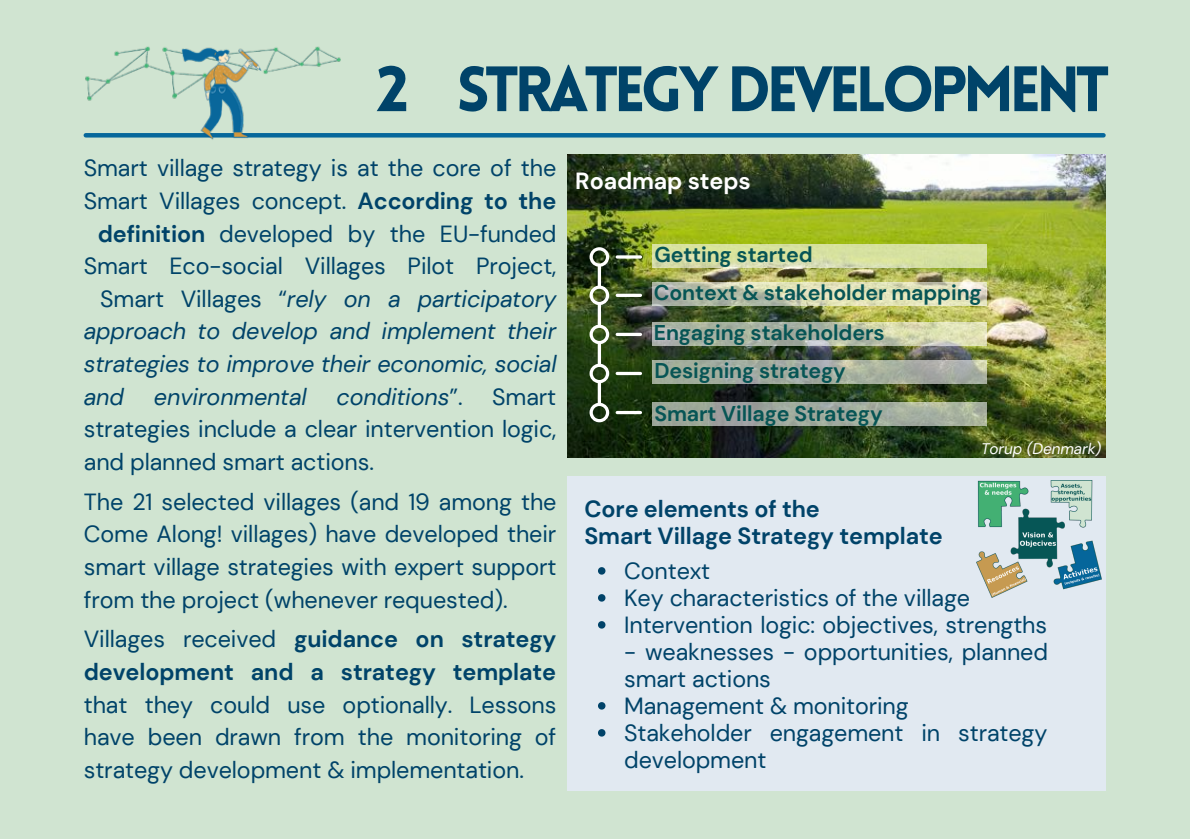
<style>
.page{position:relative;width:1190px;height:839px;background:#fff}
.page>*{position:absolute;margin:0;border:0;box-sizing:border-box;transform-origin:0 0}
.t1{font:900 62.6px "Lovelo";letter-spacing:-.075em;color:#004369}
.t2{font:23.4px/32.6px "DM Sans";letter-spacing:-.005em;color:#004369;text-align:justify}
.t3{font:italic 23.4px "DM Sans";letter-spacing:-.005em;color:#004369}
.t4{font:700 23.4px/32.6px "DM Sans";letter-spacing:-.005em;color:#004369}
.t5{font:700 23.4px "DM Sans";letter-spacing:-.005em;color:#fff}
.t6{font:700 21.4px/38.8px "DM Sans";letter-spacing:-.005em;color:#075555}
.t7{font:italic 15.4px "DM Sans";letter-spacing:-.005em;color:#fff}
.s1{font-weight:700}
.s2{font-style:normal}
.s3{font-weight:400}
</style>
<div class="page">
<div style="left:0;top:0;width:1190px;height:838px;background:#d0e4d1"></div>
<hr style="left:86px;top:133px;width:1017px;height:4px;background:#06679b">
<img style="left:83px;top:46px;width:293px;height:94px">
<img style="left:567px;top:155px;width:538px;height:303px">
<div style="left:567px;top:476px;width:538px;height:314px;background:#e1e9f1"></div>
<img style="left:977px;top:480px;width:124px;height:117px">
<svg style="left:598px;top:567px;width:7px;height:7px"></svg>
<svg style="left:598px;top:594px;width:7px;height:7px"></svg>
<svg style="left:598px;top:621px;width:7px;height:7px"></svg>
<svg style="left:598px;top:702px;width:7px;height:7px"></svg>
<svg style="left:598px;top:729px;width:7px;height:7px"></svg>
<svg style="left:590px;top:247px;width:52px;height:175px;background:#4e613d"></svg>
<svg style="left:652px;top:402px;width:334px;height:24px;background:#a1aa9d"></svg>
<svg style="left:652px;top:360px;width:334px;height:23px;background:#a5ada1"></svg>
<svg style="left:652px;top:322px;width:334px;height:23px;background:#b9c0a9"></svg>
<svg style="left:652px;top:282px;width:334px;height:23px;background:#d0d2b4"></svg>
<svg style="left:652px;top:244px;width:334px;height:23px;background:#d6e0a2"></svg>
<h1 class="t1" style="left:376px;top:64px;width:735px">2 STRATEGY DEVELOPMENT</h1>
<p class="t2" style="left:84px;top:152px;width:474px">Smart village strategy is at the core of the</p>
<p class="t2" style="left:84px;top:184px;width:474px">Smart Villages concept. <span class="s1">According to the</span></p>
<p class="t2" style="left:98px;top:217px;width:460px"><span class="s1">definition</span> developed by the EU-funded</p>
<p class="t2" style="left:84px;top:250px;width:474px">Smart Eco-social Villages Pilot Project,</p>
<p class="t3" style="left:100px;top:283px;width:458px"><span class="s2">Smart Villages “</span>rely on a participatory</p>
<p class="t3" style="left:84px;top:316px;width:474px">approach to develop and implement their</p>
<p class="t3" style="left:84px;top:349px;width:474px">strategies to improve their economic, social</p>
<p class="t3" style="left:84px;top:381px;width:42px">and</p>
<p class="t3" style="left:154px;top:381px;width:154px">environmental</p>
<p class="t3" style="left:337px;top:381px;width:127px">conditions<span class="s2">”.</span></p>
<p class="t2" style="left:84px;top:380px;width:474px;text-indent:408px">Smart strategies include a clear intervention logic, and planned smart actions.</p>
<p class="t2" style="left:84px;top:485px;width:474px">The 21 selected villages (and 19 among the Come Along! villages) have developed their smart village strategies with expert support from the project (whenever requested).</p>
<p class="t4" style="left:84px;top:623px;width:474px"><span class="s3">Villages received</span> guidance on strategy development and a strategy template</p>
<p class="t2" style="left:84px;top:688px;width:474px">that they could use optionally. Lessons have been drawn from the monitoring of strategy development &amp; implementation.</p>
<p class="t5" style="left:575px;top:165px;width:177px">Roadmap steps</p>
<p class="t6" style="left:654px;top:235px;width:329px">Getting started<br>Context &amp; stakeholder mapping<br>Engaging stakeholders<br>Designing strategy</p>
<p class="t6" style="left:654px;top:394px;width:230px">Smart Village Strategy</p>
<p class="t4" style="left:584px;top:495px;width:360px;line-height:27px">Core elements of the<br>Smart Village Strategy template</p>
<p class="t7" style="left:981px;top:438px;width:122px">Torup (Denmark)</p>
<p class="t2" style="left:624px;top:557px;width:424px;line-height:27px;text-align:left">Context<br>Key characteristics of the village<br>Intervention logic: objectives, strengths</p>
<p class="t2" style="left:624px;top:638px;width:425px;line-height:27px;text-align:left">- weaknesses - opportunities, planned smart actions<br>Management &amp; monitoring<br>Stakeholder engagement in strategy development</p>
</div>
